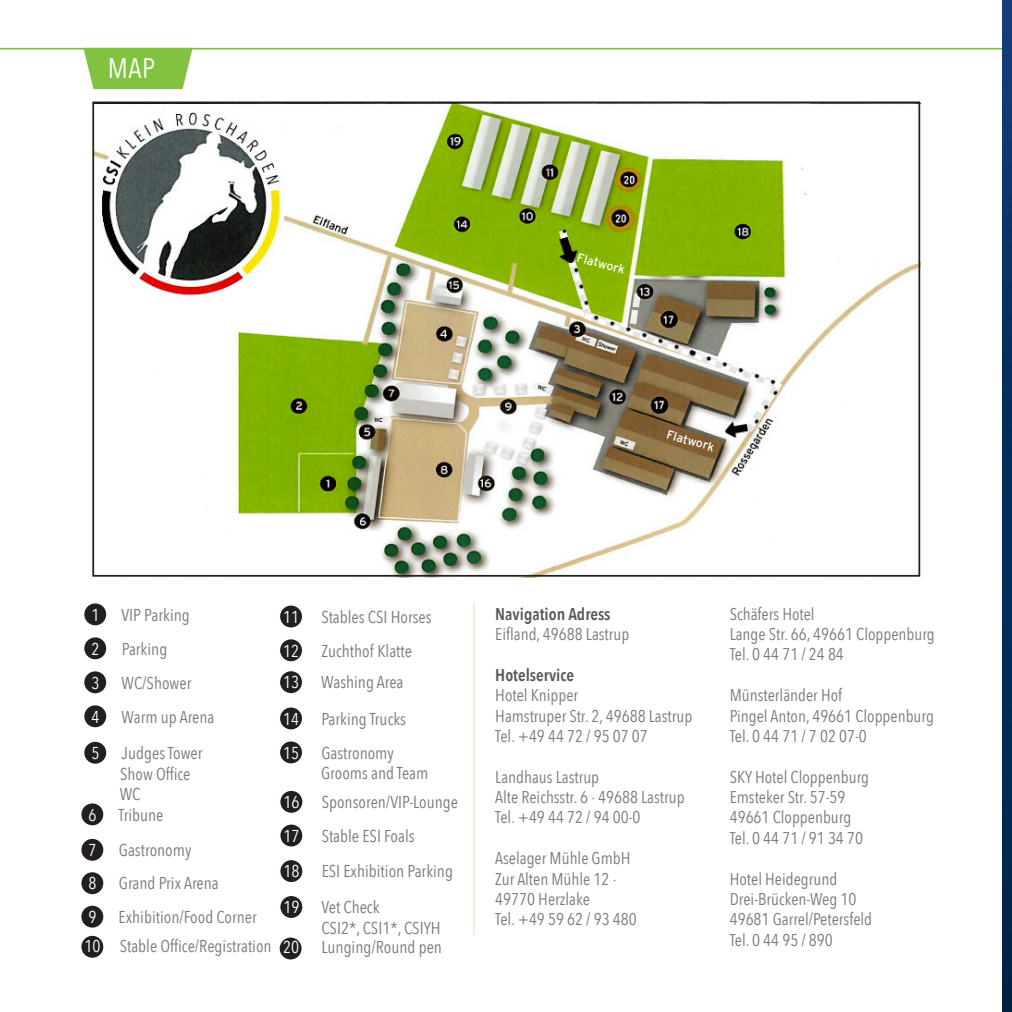
<style>
.page{position:relative;width:1012px;height:1012px;background:#fff}
.page>*{position:absolute;margin:0;border:0;box-sizing:border-box;transform-origin:0 0}
.t1{font:28.18px "Avenir Next Condensed";color:#fff}
.t2{font:17.15px "Avenir Next Condensed";color:#787a7d}
.t3{font:17.15px "Avenir Next Condensed";color:#fff}
.t4{font:16.97px "Avenir Next Condensed";color:#787a7d}
.t5{font:600 16.97px "Avenir Next Condensed";color:#57585a}
.t6{font:12.25px "Interstate";color:#fff}
.s1{color:#fff}
</style>
<div class="page">
<hr style="left:473px;top:603px;width:2px;height:332px;background:#e9f3de">
<div style="left:84px;top:603px;width:22px;height:22px;background:#231f20;border-radius:50%"></div>
<div style="left:84px;top:637px;width:22px;height:22px;background:#231f20;border-radius:50%"></div>
<div style="left:84px;top:671px;width:22px;height:22px;background:#231f20;border-radius:50%"></div>
<div style="left:84px;top:705px;width:22px;height:22px;background:#231f20;border-radius:50%"></div>
<div style="left:84px;top:742px;width:22px;height:22px;background:#231f20;border-radius:50%"></div>
<div style="left:81px;top:872px;width:22px;height:22px;background:#231f20;border-radius:50%"></div>
<div style="left:81px;top:906px;width:22px;height:22px;background:#231f20;border-radius:50%"></div>
<div style="left:81px;top:936px;width:22px;height:22px;background:#231f20;border-radius:50%"></div>
<div style="left:81px;top:803px;width:22px;height:22px;background:#231f20;border-radius:50%"></div>
<div style="left:81px;top:839px;width:22px;height:22px;background:#231f20;border-radius:50%"></div>
<div style="left:280px;top:606px;width:22px;height:21px;background:#231f20;border-radius:50%"></div>
<div style="left:280px;top:639px;width:22px;height:22px;background:#231f20;border-radius:50%"></div>
<div style="left:280px;top:671px;width:22px;height:22px;background:#231f20;border-radius:50%"></div>
<div style="left:280px;top:707px;width:22px;height:22px;background:#231f20;border-radius:50%"></div>
<div style="left:280px;top:741px;width:22px;height:22px;background:#231f20;border-radius:50%"></div>
<div style="left:280px;top:791px;width:22px;height:22px;background:#231f20;border-radius:50%"></div>
<div style="left:280px;top:825px;width:22px;height:21px;background:#231f20;border-radius:50%"></div>
<div style="left:280px;top:860px;width:22px;height:22px;background:#231f20;border-radius:50%"></div>
<div style="left:280px;top:896px;width:22px;height:22px;background:#231f20;border-radius:50%"></div>
<hr style="left:0;top:48px;width:1012px;height:2px;background:#81c340">
<svg style="left:83px;top:49px;width:110px;height:40px;background:#8dc953"></svg>
<div style="left:280px;top:938px;width:22px;height:21px;background:#231f20;border-radius:50%"></div>
<img style="left:1002px;top:0;width:10px;height:1012px">
<img style="left:1008px;top:302px;width:4px;height:112px">
<img style="left:95px;top:105px;width:822px;height:469px">
<img style="left:568px;top:259px;width:24px;height:59px">
<img style="left:584px;top:312px;width:197px;height:77px">
<img style="left:745px;top:381px;width:38px;height:51px">
<img style="left:723px;top:417px;width:26px;height:26px">
<img style="left:559px;top:229px;width:16px;height:5px">
<img style="left:551px;top:234px;width:33px;height:33px">
<p class="t1" style="left:108px;top:44px;width:49px">MAP</p>
<p class="t6" style="left:579px;top:250px;width:51px;rotate:16deg">Flatwork</p>
<p class="t6" style="left:669px;top:427px;width:51px;rotate:16deg">Flatwork</p>
<p class="t3" style="left:92px;top:600px;width:10px">1</p>
<p class="t2" style="left:121px;top:600px;width:70px">VIP Parking</p>
<p class="t3" style="left:92px;top:634px;width:10px">2</p>
<p class="t2" style="left:122px;top:634px;width:47px">Parking</p>
<p class="t3" style="left:92px;top:668px;width:10px">3</p>
<p class="t2" style="left:122px;top:668px;width:71px">WC/Shower</p>
<p class="t3" style="left:92px;top:702px;width:10px">4</p>
<p class="t2" style="left:122px;top:702px;width:95px">Warm up Arena</p>
<p class="t3" style="left:92px;top:738px;width:10px">5</p>
<p class="t2" style="left:122px;top:738px;width:82px">Judges Tower</p>
<p class="t2" style="left:120px;top:759px;width:72px">Show Office</p>
<p class="t2" style="left:120px;top:779px;width:22px">WC</p>
<p class="t3" style="left:89px;top:800px;width:10px">6</p>
<p class="t2" style="left:118px;top:800px;width:47px">Tribune</p>
<p class="t3" style="left:89px;top:835px;width:10px">7</p>
<p class="t2" style="left:119px;top:835px;width:74px">Gastronomy</p>
<p class="t3" style="left:89px;top:869px;width:10px">8</p>
<p class="t2" style="left:119px;top:869px;width:101px">Grand Prix Arena</p>
<p class="t3" style="left:88px;top:903px;width:10px">9</p>
<p class="t2" style="left:119px;top:903px;width:140px">Exhibition/Food Corner</p>
<p class="t2" style="left:85px;top:931px;width:189px"><span class="s1">10</span> Stable Office/Registration</p>
<p class="t3" style="left:283px;top:602px;width:18px">11</p>
<p class="t2" style="left:321px;top:602px;width:112px">Stables CSI Horses</p>
<p class="t3" style="left:283px;top:636px;width:18px">12</p>
<p class="t2" style="left:321px;top:636px;width:92px">Zuchthof Klatte</p>
<p class="t3" style="left:283px;top:668px;width:18px">13</p>
<p class="t2" style="left:321px;top:668px;width:84px">Washing Area</p>
<p class="t3" style="left:283px;top:704px;width:18px">14</p>
<p class="t2" style="left:321px;top:704px;width:86px">Parking Trucks</p>
<p class="t3" style="left:283px;top:738px;width:18px">15</p>
<p class="t2" style="left:321px;top:738px;width:74px">Gastronomy</p>
<p class="t2" style="left:321px;top:759px;width:109px">Grooms and Team</p>
<p class="t3" style="left:283px;top:787px;width:18px">16</p>
<p class="t2" style="left:322px;top:787px;width:138px">Sponsoren/VIP-Lounge</p>
<p class="t3" style="left:283px;top:822px;width:18px">17</p>
<p class="t2" style="left:322px;top:822px;width:94px">Stable ESI Foals</p>
<p class="t3" style="left:283px;top:857px;width:18px">18</p>
<p class="t2" style="left:322px;top:857px;width:133px">ESI Exhibition Parking</p>
<p class="t3" style="left:283px;top:893px;width:18px">19</p>
<p class="t2" style="left:321px;top:893px;width:60px">Vet Check</p>
<p class="t2" style="left:321px;top:913px;width:121px">CSI2*, CSI1*, CSIYH</p>
<p class="t3" style="left:283px;top:932px;width:18px">20</p>
<p class="t2" style="left:322px;top:932px;width:122px">Lunging/Round pen</p>
<p class="t5" style="left:495px;top:599px;width:117px">Navigation Adress</p>
<p class="t4" style="left:495px;top:620px;width:136px">Eifland, 49688 Lastrup</p>
<p class="t5" style="left:495px;top:660px;width:80px">Hotelservice</p>
<p class="t4" style="left:495px;top:681px;width:85px">Hotel Knipper</p>
<p class="t4" style="left:495px;top:701px;width:199px">Hamstruper Str. 2, 49688 Lastrup</p>
<p class="t4" style="left:495px;top:721px;width:154px">Tel. +49 44 72 / 95 07 07</p>
<p class="t4" style="left:495px;top:762px;width:105px">Landhaus Lastrup</p>
<p class="t4" style="left:495px;top:783px;width:191px">Alte Reichsstr. 6 · 49688 Lastrup</p>
<p class="t4" style="left:495px;top:803px;width:147px">Tel. +49 44 72 / 94 00-0</p>
<p class="t4" style="left:495px;top:844px;width:137px">Aselager Mühle GmbH</p>
<p class="t4" style="left:495px;top:864px;width:123px">Zur Alten Mühle 12 ·</p>
<p class="t4" style="left:495px;top:884px;width:96px">49770 Herzlake</p>
<p class="t4" style="left:495px;top:905px;width:143px">Tel. +49 59 62 / 93 480</p>
<p class="t4" style="left:730px;top:599px;width:86px">Schäfers Hotel</p>
<p class="t4" style="left:730px;top:620px;width:207px">Lange Str. 66, 49661 Cloppenburg</p>
<p class="t4" style="left:730px;top:640px;width:116px">Tel. 0 44 71 / 24 84</p>
<p class="t4" style="left:730px;top:681px;width:114px">Münsterländer Hof</p>
<p class="t4" style="left:730px;top:701px;width:206px">Pingel Anton, 49661 Cloppenburg</p>
<p class="t4" style="left:730px;top:721px;width:139px">Tel. 0 44 71 / 7 02 07-0</p>
<p class="t4" style="left:730px;top:762px;width:141px">SKY Hotel Cloppenburg</p>
<p class="t4" style="left:730px;top:783px;width:117px">Emsteker Str. 57-59</p>
<p class="t4" style="left:730px;top:803px;width:123px">49661 Cloppenburg</p>
<p class="t4" style="left:730px;top:823px;width:135px">Tel. 0 44 71 / 91 34 70</p>
<p class="t4" style="left:730px;top:864px;width:109px">Hotel Heidegrund</p>
<p class="t4" style="left:730px;top:884px;width:128px">Drei-Brücken-Weg 10</p>
<p class="t4" style="left:730px;top:905px;width:144px">49681 Garrel/Petersfeld</p>
<p class="t4" style="left:730px;top:925px;width:105px">Tel. 0 44 95 / 890</p>
</div>
